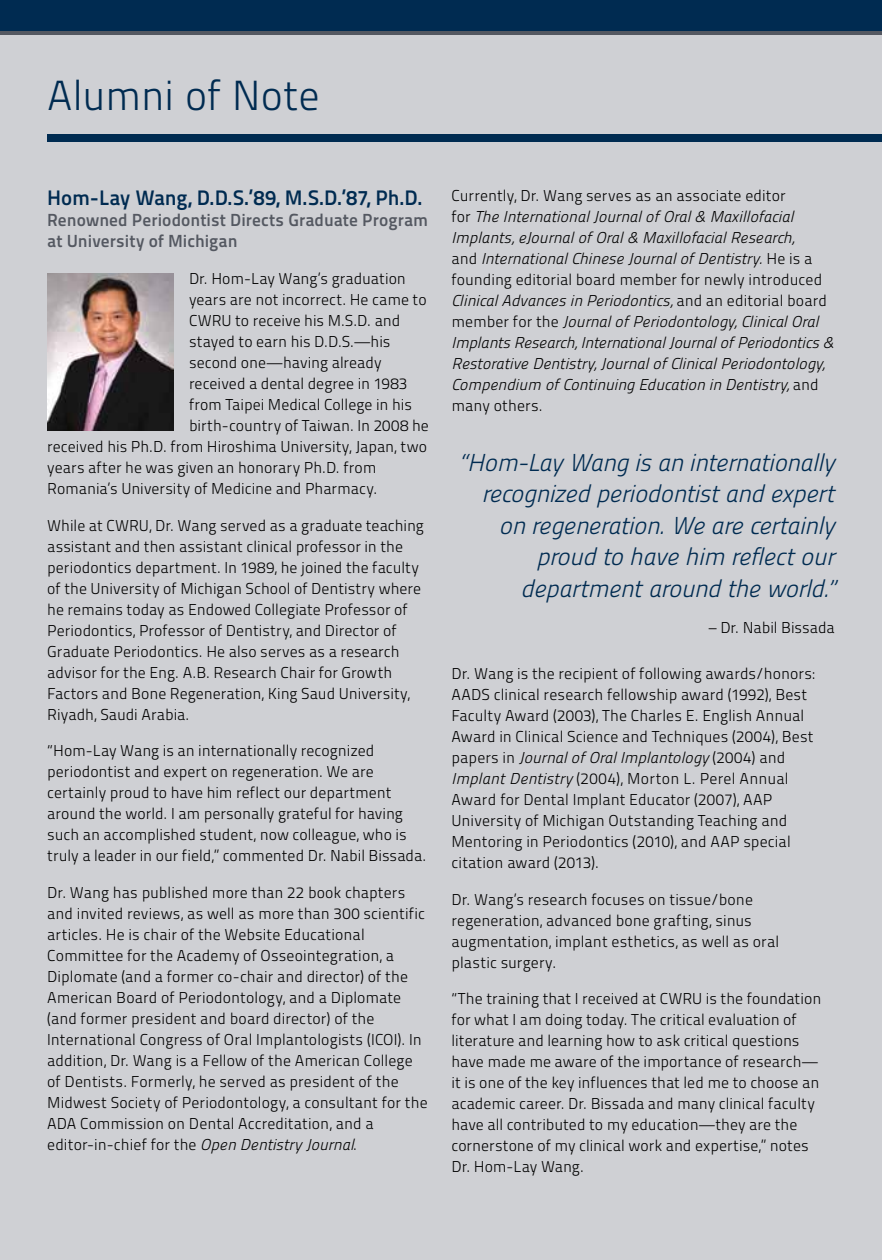
<style>
.page{position:relative;width:882px;height:1260px;background:#cfd0d4}
.page>*{position:absolute;margin:0;border:0;box-sizing:border-box;transform-origin:0 0}
.t1{font:42px "Titillium Maps 26 L 250 wt";letter-spacing:-.005em;color:#002b51}
.t2{font:24.5px/31.5px "Titillitalic 250 wt";letter-spacing:-.015em;color:#002b51;text-align:right}
.t3{font:21px "Titillium Maps 26 L 750 wt";letter-spacing:-.01em;color:#002b51}
.t4{font:17.5px/21px "Titillium Maps 26 L 750 wt";color:#545861}
.t5{font:15.75px/21px "Titillium Maps 26 L 250 wt";letter-spacing:.005em;color:#000}
.t6{font:15.75px/21px "Titillitalic 250 wt";color:#000}
.s1{font-family:"Titillitalic 250 wt"}
.s2{font-family:"Titillium Maps 26 L 250 wt"}
</style>
<div class="page">
<div style="left:47px;top:134px;width:835px;height:8px;background:#002b51"></div>
<div style="left:0;top:0;width:882px;height:32px;background:#002b51"></div>
<hr style="left:0;top:32px;width:882px;height:3px;background:#545861">
<img style="left:47px;top:273px;width:126px;height:158px">
<h1 class="t1" style="left:47px;top:65px;width:274px">Alumni of Note</h1>
<h3 class="t3" style="left:47px;top:182px;width:377px">Hom-Lay Wang, D.D.S.’89, M.S.D.’87, Ph.D.</h3>
<p class="t4" style="left:47px;top:209px;width:382px">Renowned Periodontist Directs Graduate Program at University of Michigan</p>
<p class="t5" style="left:189px;top:267px;width:218px">Dr. Hom-Lay Wang’s graduation</p>
<p class="t5" style="left:189px;top:288px;width:239px">years are not incorrect. He came to</p>
<p class="t5" style="left:189px;top:309px;width:213px">CWRU to receive his M.S.D. and</p>
<p class="t5" style="left:189px;top:330px;width:203px">stayed to earn his D.D.S.—his</p>
<p class="t5" style="left:189px;top:351px;width:194px">second one—having already</p>
<p class="t5" style="left:189px;top:372px;width:220px">received a dental degree in 1983</p>
<p class="t5" style="left:189px;top:393px;width:225px">from Taipei Medical College in his</p>
<p class="t5" style="left:189px;top:414px;width:241px">birth-country of Taiwan. In 2008 he</p>
<p class="t5" style="left:47px;top:435px;width:381px">received his Ph.D. from Hiroshima University, Japan, two</p>
<p class="t5" style="left:47px;top:456px;width:331px">years after he was given an honorary Ph.D. from</p>
<p class="t5" style="left:47px;top:477px;width:332px">Romania’s University of Medicine and Pharmacy.</p>
<p class="t5" style="left:47px;top:514px;width:378px">While at CWRU, Dr. Wang served as a graduate teaching assistant and then assistant clinical professor in the periodontics department. In 1989, he joined the faculty of the University of Michigan School of Dentistry where he remains today as Endowed Collegiate Professor of Periodontics, Professor of Dentistry, and Director of Graduate Periodontics. He also serves as a research advisor for the Eng. A.B. Research Chair for Growth Factors and Bone Regeneration, King Saud University, Riyadh, Saudi Arabia.</p>
<p class="t5" style="left:47px;top:740px;width:381px">“Hom-Lay Wang is an internationally recognized periodontist and expert on regeneration. We are certainly proud to have him reflect our department around the world. I am personally grateful for having such an accomplished student, now colleague, who is truly a leader in our field,” commented Dr. Nabil Bissada.</p>
<p class="t5" style="left:47px;top:881px;width:382px">Dr. Wang has published more than 22 book chapters and invited reviews, as well as more than 300 scientific articles. He is chair of the Website Educational Committee for the Academy of Osseointegration, a Diplomate (and a former co-chair and director) of the American Board of Periodontology, and a Diplomate (and former president and board director) of the International Congress of Oral Implantologists (ICOI). In addition, Dr. Wang is a Fellow of the American College of Dentists. Formerly, he served as president of the Midwest Society of Periodontology, a consultant for the ADA Commission on Dental Accreditation, and a editor-in-chief for the <span class="s1">Open Dentistry Journal</span>.</p>
<p class="t5" style="left:452px;top:185px;width:336px">Currently, Dr. Wang serves as an associate editor</p>
<p class="t6" style="left:452px;top:206px;width:362px"><span class="s2">for</span> The International Journal of Oral &amp; Maxillofacial<br>Implants, eJournal of Oral &amp; Maxillofacial Research, <span class="s2">and</span> International Chinese Journal of Dentistry. <span class="s2">He is a</span></p>
<p class="t5" style="left:452px;top:268px;width:372px">founding editorial board member for newly introduced</p>
<p class="t6" style="left:452px;top:289px;width:384px">Clinical Advances in Periodontics, <span class="s2">and an editorial board member for the</span> Journal of Periodontology, Clinical Oral Implants Research, International Journal of Periodontics &amp; Restorative Dentistry, Journal of Clinical Periodontology, Compendium of Continuing Education in Dentistry, <span class="s2">and</span></p>
<p class="t5" style="left:452px;top:394px;width:93px">many others.</p>
<h2 class="t2" style="left:459px;top:445px;width:378px">“Hom-Lay Wang is an internationally recognized periodontist and expert on regeneration. We are certainly proud to have him reflect our department around the world.”</h2>
<p class="t5" style="left:709px;top:617px;width:127px">– Dr. Nabil Bissada</p>
<p class="t5" style="left:452px;top:662px;width:365px">Dr. Wang is the recipient of following awards/honors:<br>AADS clinical research fellowship award (1992), Best Faculty Award (2003), The Charles E. English Annual Award in Clinical Science and Techniques (2004), Best</p>
<p class="t6" style="left:452px;top:746px;width:335px"><span class="s2">papers in</span> Journal of Oral Implantology <span class="s2">(2004) and</span></p>
<p class="t5" style="left:452px;top:767px;width:341px"><span class="s1">Implant Dentistry</span> (2004), Morton L. Perel Annual Award for Dental Implant Educator (2007), AAP University of Michigan Outstanding Teaching and Mentoring in Periodontics (2010), and AAP special citation award (2013).</p>
<p class="t5" style="left:452px;top:888px;width:329px">Dr. Wang’s research focuses on tissue/bone regeneration, advanced bone grafting, sinus augmentation, implant esthetics, as well as oral plastic surgery.</p>
<p class="t5" style="left:452px;top:988px;width:371px">“The training that I received at CWRU is the foundation for what I am doing today. The critical evaluation of literature and learning how to ask critical questions have made me aware of the importance of research— it is one of the key influences that led me to choose an academic career. Dr. Bissada and many clinical faculty have all contributed to my education—they are the cornerstone of my clinical work and expertise,” notes Dr. Hom-Lay Wang.</p>
</div>
